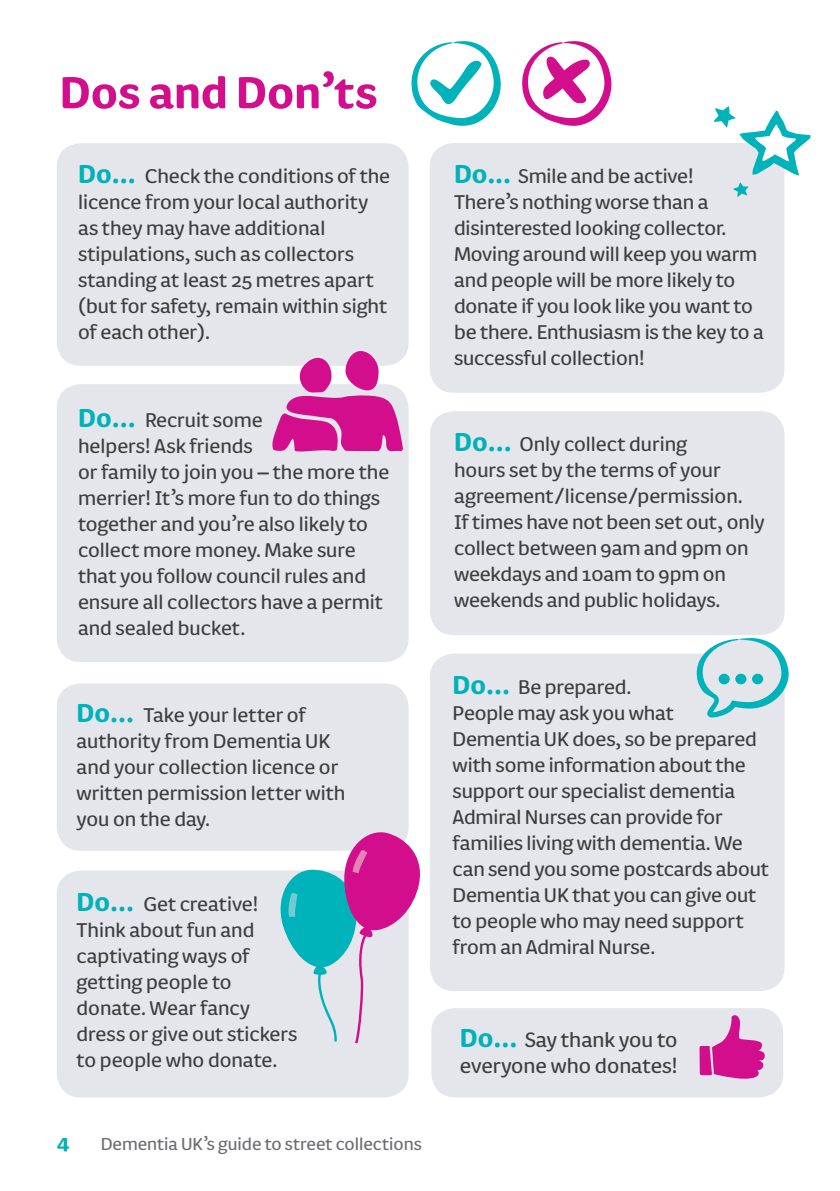
<style>
.page{position:relative;width:840px;height:1191px;background:#fff}
.page>*{position:absolute;margin:0;border:0;box-sizing:border-box;transform-origin:0 0}
.t1{font:700 52px "FS Pimlico";color:#d20e8c}
.t2{font:24px/26px "FS Pimlico";color:#3e3e3f}
.t3{font:700 24px "FS Pimlico";color:#00b2b9}
.t4{font:23px/26px "FS Pimlico";letter-spacing:-.005em;color:#3e3e3f}
.t5{font:20px "FS Pimlico";color:#6c6d70}
.s1{font-weight:700;font-size:30px;color:#00b2b9}
</style>
<div class="page">
<div style="left:57px;top:143px;width:351px;height:223px;background:#e4e6eb;border-radius:24px"></div>
<div style="left:57px;top:384px;width:351px;height:278px;background:#e4e6eb;border-radius:24px"></div>
<div style="left:429px;top:411px;width:355px;height:224px;background:#e4e6eb;border-radius:24px"></div>
<div style="left:429px;top:653px;width:355px;height:338px;background:#e4e6eb;border-radius:24px"></div>
<div style="left:57px;top:870px;width:351px;height:227px;background:#e4e6eb;border-radius:24px"></div>
<div style="left:57px;top:683px;width:351px;height:167px;background:#e4e6eb;border-radius:24px"></div>
<div style="left:429px;top:143px;width:355px;height:250px;background:#e4e6eb;border-radius:24px"></div>
<svg style="left:274px;top:828px;width:146px;height:215px"></svg>
<svg style="left:733px;top:182px;width:15px;height:15px"></svg>
<svg style="left:713px;top:106px;width:97px;height:70px"></svg>
<div style="left:431px;top:1008px;width:351px;height:89px;background:#e4e6eb;border-radius:24px"></div>
<svg style="left:699px;top:1015px;width:65px;height:64px"></svg>
<svg style="left:272px;top:351px;width:131px;height:101px"></svg>
<svg style="left:695px;top:638px;width:93px;height:79px"></svg>
<div style="left:718px;top:673px;width:11px;height:11px;background:#00b2b9;border-radius:50%"></div>
<svg style="left:734px;top:673px;width:12px;height:11px"></svg>
<svg style="left:751px;top:673px;width:11px;height:11px"></svg>
<svg style="left:411px;top:41px;width:89px;height:85px"></svg>
<svg style="left:522px;top:41px;width:89px;height:85px"></svg>
<p class="t1" style="left:60px;top:54px;width:319px">Dos and Don’ts</p>
<p class="t4" style="left:78px;top:162px;width:313px"><span class="s1">Do...</span> Check the conditions of the licence from your local authority as they may have additional stipulations, such as collectors standing at least 25 metres apart (but for safety, remain within sight of each other).</p>
<p class="t4" style="left:78px;top:406px;width:313px"><span class="s1">Do...</span> Recruit some<br>helpers! Ask friends<br>or family to join you – the more the merrier! It’s more fun to do things together and you’re also likely to collect more money. Make sure that you follow council rules and ensure all collectors have a permit and sealed bucket.</p>
<p class="t4" style="left:77px;top:701px;width:270px"><span class="s1">Do...</span> Take your letter of authority from Dementia UK and your collection licence or written permission letter with you on the day.</p>
<p class="t4" style="left:77px;top:889px;width:183px"><span class="s1">Do...</span> Get creative!</p>
<p class="t4" style="left:77px;top:915px;width:179px">Think about fun and</p>
<p class="t4" style="left:77px;top:941px;width:174px">captivating ways of</p>
<p class="t4" style="left:77px;top:967px;width:156px">getting people to</p>
<p class="t4" style="left:77px;top:993px;width:175px">donate. Wear fancy</p>
<p class="t4" style="left:77px;top:1019px;width:222px">dress or give out stickers</p>
<p class="t4" style="left:77px;top:1045px;width:202px">to people who donate.</p>
<p class="t3" style="left:57px;top:1123px;width:14px">4</p>
<p class="t5" style="left:101px;top:1129px;width:322px">Dementia UK’s guide to street collections</p>
<p class="t4" style="left:454px;top:162px;width:311px"><span class="s1">Do...</span> Smile and be active!<br>There’s nothing worse than a disinterested looking collector.<br>Moving around will keep you warm and people will be more likely to donate if you look like you want to be there. Enthusiasm is the key to a successful collection!</p>
<p class="t4" style="left:454px;top:430px;width:312px"><span class="s1">Do...</span> Only collect during<br>hours set by the terms of your agreement/license/permission.<br>If times have not been set out, only collect between 9am and 9pm on weekdays and 10am to 9pm on weekends and public holidays.</p>
<p class="t4" style="left:452px;top:673px;width:318px"><span class="s1">Do...</span> Be prepared.<br>People may ask you what<br>Dementia UK does, so be prepared with some information about the support our specialist dementia<br>Admiral Nurses can provide for families living with dementia. We can send you some postcards about<br>Dementia UK that you can give out to people who may need support from an Admiral Nurse.</p>
<p class="t2" style="left:459px;top:1025px;width:219px"><span class="s1">Do...</span> Say thank you to everyone who donates!</p>
</div>
